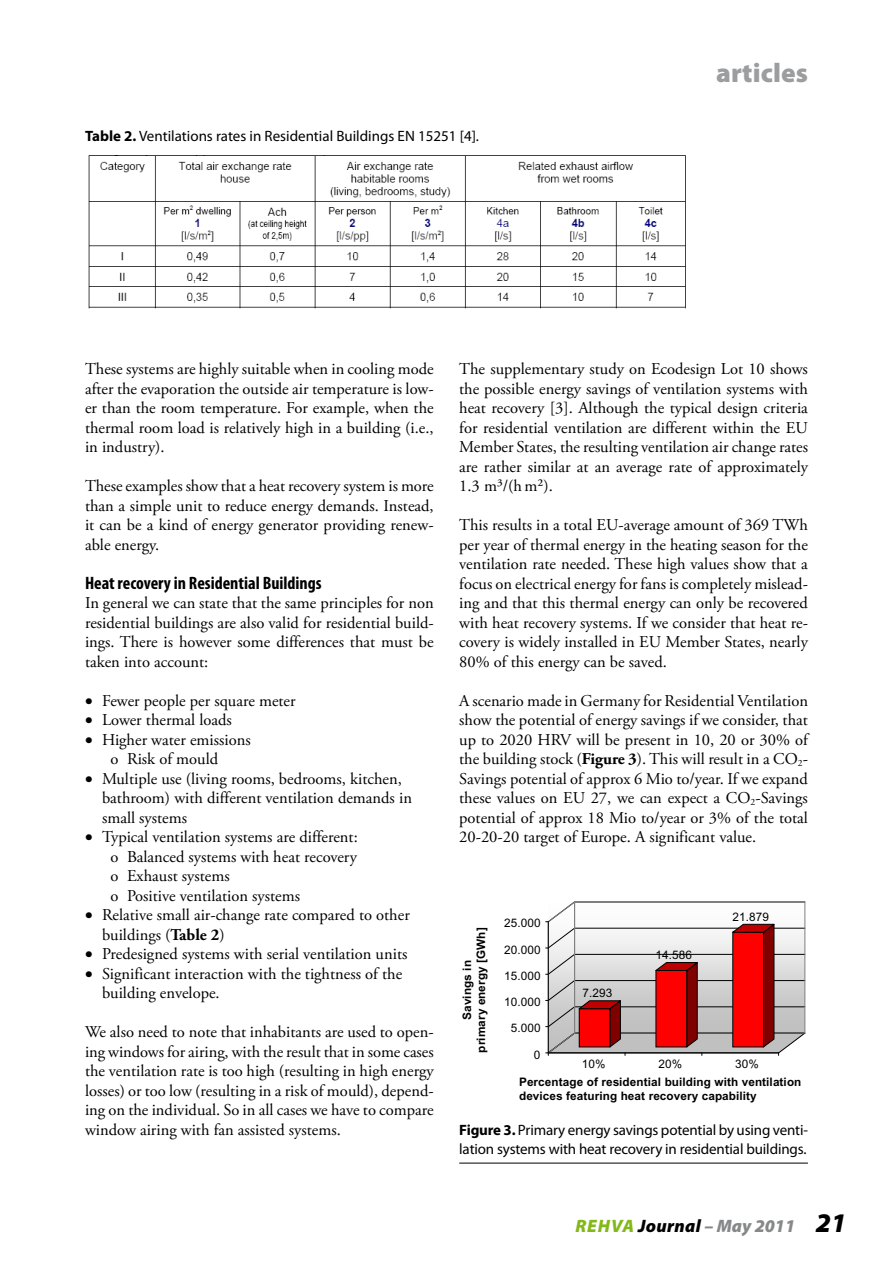
<style>
.page{position:relative;width:893px;height:1263px;background:#fff}
.page>*{position:absolute;margin:0;border:0;box-sizing:border-box;transform-origin:0 0}
.t1{font:900 27px "Myriad Pro";letter-spacing:.005em;color:#9c9d9f}
.t2{font:700 condensed 18px "Myriad Pro";color:#000}
.t3{font:italic 900 18px "Myriad Pro";letter-spacing:.015em;color:#878889}
.t4{font:16.5px/19.5px "Adobe Garamond Pro";color:#000;text-align:justify}
.t5{font:15px/19.5px "Myriad Pro";letter-spacing:-.01em;color:#000}
.t6{font:700 11.7px/14.1px "Arial";letter-spacing:.01em;color:#000;text-align:center}
.t7{font:11.7px "Arial";letter-spacing:.01em;color:#000}
.s1{font-weight:700}
.s2{color:#83b819}
.s3{color:#000}
.s4{font-size:27px;color:#000}
</style>
<div class="page">
<img style="left:88px;top:155px;width:598px;height:154px">
<svg style="left:546px;top:901px;width:259px;height:154px"></svg>
<hr style="left:459px;top:1163px;width:349px;height:1px;background:#000">
<p class="t5" style="left:85px;top:126px;width:395px"><span class="s1">Table 2.</span> Ventilations rates in Residential Buildings EN 15251 [4].</p>
<h1 class="t1" style="left:716px;top:54px;width:93px">articles</h1>
<p class="t4" style="left:85px;top:360px;width:350px">These systems are highly suitable when in cooling mode after the evaporation the outside air temperature is low&shy;er than the room temperature. For example, when the thermal room load is relatively high in a building (i.e., in industry).</p>
<p class="t4" style="left:85px;top:477px;width:350px">These examples show that a heat recovery system is more than a simple unit to reduce energy demands. Instead, it can be a kind of energy generator providing renew&shy;able energy.</p>
<p class="t2" style="left:85px;top:572px;width:238px">Heat recovery in Residential Buildings</p>
<p class="t4" style="left:85px;top:594px;width:350px">In general we can state that the same principles for non residential buildings are also valid for residential build&shy;ings. There is however some differences that must be taken into account:</p>
<p class="t4" style="left:85px;top:691px;width:212px">• Fewer people per square meter</p>
<p class="t4" style="left:85px;top:711px;width:148px">• Lower thermal loads</p>
<p class="t4" style="left:85px;top:730px;width:167px;text-align:center">• Higher water emissions o Risk of mould</p>
<p class="t4" style="left:102px;top:769px;width:311px;text-align:left;text-indent:-17px">• Multiple use (living rooms, bedrooms, kitchen, bathroom) with different ventilation demands in small systems</p>
<p class="t4" style="left:111px;top:828px;width:249px;text-align:left;text-indent:-26px">• Typical ventilation systems are different: o Balanced systems with heat recovery o Exhaust systems<br>o Positive ventilation systems</p>
<p class="t4" style="left:102px;top:906px;width:309px;text-indent:-17px">• Relative small air-change rate compared to other buildings (<span class="s1">Table 2</span>)</p>
<p class="t4" style="left:85px;top:945px;width:324px">• Predesigned systems with serial ventilation units</p>
<p class="t4" style="left:102px;top:964px;width:302px;text-indent:-17px">• Significant interaction with the tightness of the building envelope.</p>
<p class="t4" style="left:85px;top:1023px;width:350px">We also need to note that inhabitants are used to open&shy;ing windows for airing, with the result that in some cases the ventilation rate is too high (resulting in high energy losses) or too low (resulting in a risk of mould), depend&shy;ing on the individual. So in all cases we have to compare window airing with fan assisted systems.</p>
<p class="t4" style="left:459px;top:360px;width:350px">The supplementary study on Ecodesign Lot 10 shows the possible energy savings of ventilation systems with heat recovery [3]. Although the typical design criteria for residential ventilation are different within the EU Member States, the resulting ventilation air change rates are rather similar at an average rate of approximately 1.3 m³/(hm²).</p>
<p class="t4" style="left:459px;top:516px;width:350px">This results in a total EU-average amount of 369 TWh per year of thermal energy in the heating season for the ventilation rate needed. These high values show that a focus on electrical energy for fans is completely mislead&shy;ing and that this thermal energy can only be recovered with heat recovery systems. If we consider that heat re&shy;covery is widely installed in EU Member States, nearly 80% of this energy can be saved.</p>
<p class="t4" style="left:459px;top:691px;width:350px">A scenario made in Germany for Residential Ventilation show the potential of energy savings if we consider, that up to 2020 HRV will be present in 10, 20 or 30% of the building stock (<span class="s1">Figure 3</span>). This will result in a CO<sub>2</sub>- Savings potential of approx 6 Mio to/year. If we expand these values on EU 27, we can expect a CO<sub>2</sub>-Savings potential of approx 18 Mio to/year or 3% of the total 20-20-20 target of Europe. A significant value.</p>
<p class="t6" style="left:460px;top:1053px;width:127px;rotate:-90deg">Savings in<br>primary energy [GWh]</p>
<p class="t7" style="left:504px;top:917px;width:38px">25.000</p>
<p class="t7" style="left:504px;top:943px;width:38px">20.000</p>
<p class="t7" style="left:504px;top:969px;width:38px">15.000</p>
<p class="t7" style="left:504px;top:995px;width:38px">10.000</p>
<p class="t7" style="left:511px;top:1021px;width:31px">5.000</p>
<p class="t7" style="left:582px;top:986px;width:31px">7.293</p>
<p class="t7" style="left:656px;top:948px;width:38px">14.586</p>
<p class="t7" style="left:733px;top:910px;width:38px">21.879</p>
<p class="t7" style="left:534px;top:1048px;width:8px">0</p>
<p class="t7" style="left:582px;top:1057px;width:25px">10%</p>
<p class="t7" style="left:658px;top:1057px;width:25px">20%</p>
<p class="t7" style="left:735px;top:1057px;width:25px">30%</p>
<p class="t6" style="left:519px;top:1075px;width:284px;text-align:left">Percentage of residential building with ventilation devices featuring heat recovery capability</p>
<p class="t5" style="left:459px;top:1120px;width:350px"><span class="s1">Figure 3.</span> Primary energy savings potential by using venti&shy;lation systems with heat recovery in residential buildings.</p>
<p class="t3" style="left:575px;top:1214px;width:272px"><span class="s2">REHVA</span> <span class="s3">Journal</span> – May 2011 <span class="s4">21</span></p>
</div>
